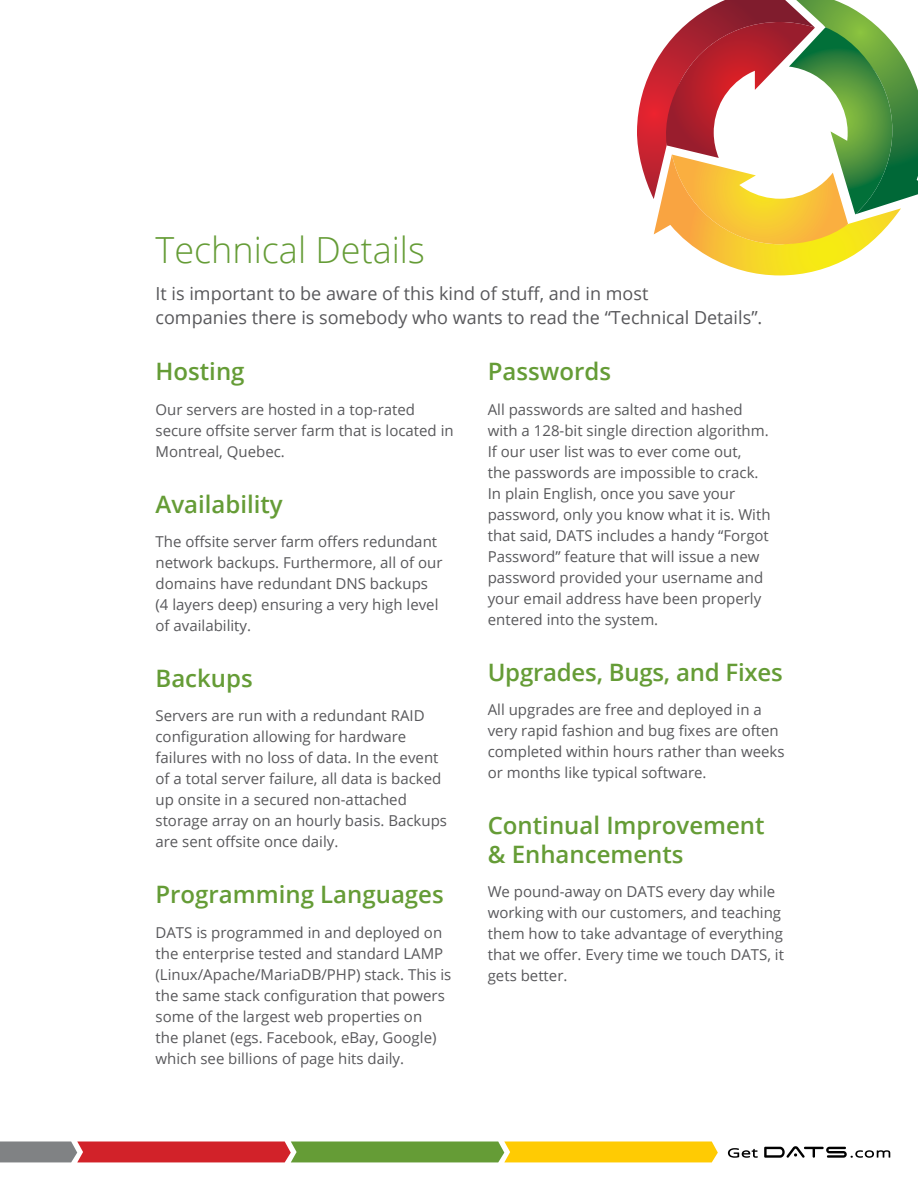
<style>
.page{position:relative;width:918px;height:1188px;background:#fff}
.page>*{position:absolute;margin:0;border:0;box-sizing:border-box;transform-origin:0 0}
.t1{font:300 36px "Open Sans";color:#659c36}
.t2{font:600 24px/28.8px "Open Sans";color:#659c36}
.t3{font:18px/24px "Open Sans";color:#58585b}
.t4{font:15px/21px "Open Sans";color:#58585b}
</style>
<div class="page">
<svg style="left:637px;top:0;width:281px;height:275px"></svg>
<svg style="left:0;top:1141px;width:718px;height:21px;background:#b98936"></svg>
<svg style="left:728px;top:1148px;width:30px;height:10px"></svg>
<svg style="left:764px;top:1146px;width:126px;height:12px"></svg>
<h1 class="t1" style="left:156px;top:225px;width:271px">Technical Details</h1>
<p class="t3" style="left:156px;top:281px;width:608px">It is important to be aware of this kind of stuff, and in most<br>companies there is somebody who wants to read the “Technical Details”.</p>
<h2 class="t2" style="left:156px;top:357px;width:91px">Hosting</h2>
<p class="t4" style="left:156px;top:398px;width:300px">Our servers are hosted in a top-rated secure offsite server farm that is located in<br>Montreal, Quebec.</p>
<h2 class="t2" style="left:156px;top:489px;width:129px">Availability</h2>
<p class="t4" style="left:156px;top:531px;width:289px">The offsite server farm offers redundant network backups. Furthermore, all of our domains have redundant DNS backups (4 layers deep) ensuring a very high level of availability.</p>
<h2 class="t2" style="left:156px;top:663px;width:99px">Backups</h2>
<p class="t4" style="left:156px;top:705px;width:293px">Servers are run with a redundant RAID configuration allowing for hardware failures with no loss of data. In the event of a total server failure, all data is backed up onsite in a secured non-attached storage array on an hourly basis. Backups are sent offsite once daily.</p>
<h2 class="t2" style="left:156px;top:880px;width:290px">Programming Languages</h2>
<p class="t4" style="left:156px;top:921px;width:297px">DATS is programmed in and deployed on the enterprise tested and standard LAMP (Linux/Apache/MariaDB/PHP) stack. This is the same stack configuration that powers some of the largest web properties on<br>the planet (egs. Facebook, eBay, Google) which see billions of page hits daily.</p>
<h2 class="t2" style="left:488px;top:357px;width:125px">Passwords</h2>
<p class="t4" style="left:488px;top:398px;width:284px">All passwords are salted and hashed with a 128-bit single direction algorithm.<br>If our user list was to ever come out,<br>the passwords are impossible to crack.<br>In plain English, once you save your password, only you know what it is. With that said, DATS includes a handy “Forgot Password” feature that will issue a new password provided your username and your email address have been properly entered into the system.</p>
<h2 class="t2" style="left:488px;top:657px;width:297px">Upgrades, Bugs, and Fixes</h2>
<p class="t4" style="left:488px;top:699px;width:298px">All upgrades are free and deployed in a very rapid fashion and bug fixes are often completed within hours rather than weeks or months like typical software.</p>
<h2 class="t2" style="left:488px;top:810px;width:278px">Continual Improvement &amp; Enhancements</h2>
<p class="t4" style="left:488px;top:881px;width:298px">We pound-away on DATS every day while working with our customers, and teaching them how to take advantage of everything that we offer. Every time we touch DATS, it gets better.</p>
</div>
